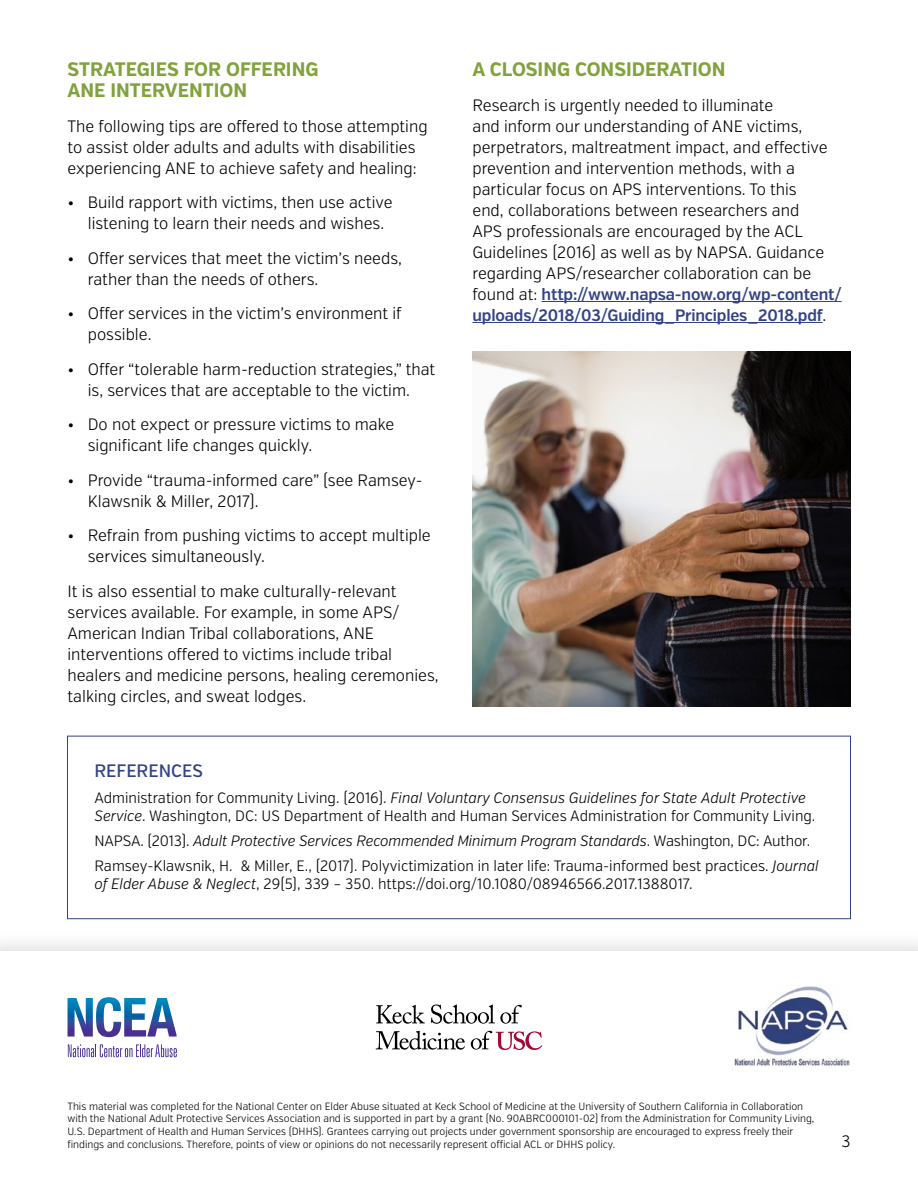
<style>
.page{position:relative;width:918px;height:1188px;background:#fff}
.page>*{position:absolute;margin:0;border:0;box-sizing:border-box;transform-origin:0 0}
.t1{font:700 19.5px/21px "Verb Cond";color:#81a23d}
.t2{font:500 18px "Verb Cond";color:#324384}
.t3{font:300 16.5px/21px "Verb Cond";color:#000}
.t4{font:300 15px/18px "Verb Cond";color:#000}
.t5{font:300 10.5px/12.6px "Verb Cond";color:#000}
.s1{font-weight:600;color:#324384}
.s2{font-style:italic}
</style>
<div class="page">
<div style="left:0;top:929px;width:918px;height:259px;background:#000;opacity:.2"></div>
<div style="left:0;top:952px;width:918px;height:236px;background:#fff"></div>
<div style="left:67px;top:736px;width:784px;height:183px;border:1px solid #324384"></div>
<hr style="left:542px;top:301px;width:300px;height:1px;background:#324384">
<hr style="left:472px;top:322px;width:351px;height:1px;background:#324384">
<img style="left:472px;top:351px;width:378px;height:355px">
<svg style="left:68px;top:1044px;width:109px;height:13px"></svg>
<svg style="left:68px;top:997px;width:109px;height:40px"></svg>
<svg style="left:376px;top:1005px;width:49px;height:19px"></svg>
<svg style="left:471px;top:1031px;width:71px;height:19px"></svg>
<svg style="left:431px;top:1005px;width:91px;height:19px"></svg>
<svg style="left:376px;top:1031px;width:89px;height:19px"></svg>
<img style="left:734px;top:986px;width:116px;height:80px">
<p class="t1" style="left:68px;top:59px;width:252px">STRATEGIES FOR OFFERING<br>ANE INTERVENTION</p>
<p class="t3" style="left:68px;top:116px;width:362px">The following tips are offered to those attempting to assist older adults and adults with disabilities experiencing ANE to achieve safety and healing:</p>
<p class="t3" style="left:88px;top:192px;width:306px;text-indent:-20px">• Build rapport with victims, then use active listening to learn their needs and wishes.</p>
<p class="t3" style="left:88px;top:248px;width:316px;text-indent:-20px">• Offer services that meet the victim’s needs, rather than the needs of others.</p>
<p class="t3" style="left:88px;top:303px;width:315px;text-indent:-20px">• Offer services in the victim’s environment if possible.</p>
<p class="t3" style="left:68px;top:359px;width:369px;text-align:center">• Offer “tolerable harm-reduction strategies,” that is, services that are acceptable to the victim.</p>
<p class="t3" style="left:88px;top:414px;width:308px;text-indent:-20px">• Do not expect or pressure victims to make significant life changes quickly.</p>
<p class="t3" style="left:88px;top:470px;width:336px;text-indent:-20px">• Provide “trauma-informed care” (see Ramsey-<br>Klawsnik &amp; Miller, 2017).</p>
<p class="t3" style="left:88px;top:525px;width:345px;text-indent:-20px">• Refrain from pushing victims to accept multiple services simultaneously.</p>
<p class="t3" style="left:68px;top:581px;width:373px">It is also essential to make culturally-relevant services available. For example, in some APS/ American Indian Tribal collaborations, ANE interventions offered to victims include tribal healers and medicine persons, healing ceremonies, talking circles, and sweat lodges.</p>
<p class="t1" style="left:472px;top:59px;width:254px">A CLOSING CONSIDERATION</p>
<p class="t3" style="left:472px;top:95px;width:371px">Research is urgently needed to illuminate<br>and inform our understanding of ANE victims, perpetrators, maltreatment impact, and effective prevention and intervention methods, with a particular focus on APS interventions. To this<br>end, collaborations between researchers and<br>APS professionals are encouraged by the ACL Guidelines (2016) as well as by NAPSA. Guidance regarding APS/researcher collaboration can be found at: <span class="s1">http://www.napsa-now.org/wp-content/ uploads/2018/03/Guiding_Principles_2018.pdf</span>.</p>
<p class="t2" style="left:94px;top:760px;width:110px">REFERENCES</p>
<p class="t4" style="left:94px;top:790px;width:722px">Administration for Community Living. (2016). <span class="s2">Final Voluntary Consensus Guidelines for State Adult Protective<br>Service</span>. Washington, DC: US Department of Health and Human Services Administration for Community Living.</p>
<p class="t4" style="left:94px;top:829px;width:726px;line-height:24.8px">NAPSA. (2013). <span class="s2">Adult Protective Services Recommended Minimum Program Standards</span>. Washington, DC: Author.<br>Ramsey-Klawsnik, H. &amp; Miller, E., (2017). Polyvictimization in later life: Trauma-informed best practices. <span class="s2">Journal</span></p>
<p class="t4" style="left:94px;top:875px;width:600px"><span class="s2">of Elder Abuse &amp; Neglect</span>, 29(5), 339 – 350. https://doi.org/10.1080/08946566.2017.1388017.</p>
<p class="t5" style="left:68px;top:1100px;width:748px">This material was completed for the National Center on Elder Abuse situated at Keck School of Medicine at the University of Southern California in Collaboration with the National Adult Protective Services Association and is supported in part by a grant (No. 90ABRC000101-02) from the Administration for Community Living, U.S. Department of Health and Human Services (DHHS). Grantees carrying out projects under government sponsorship are encouraged to express freely their findings and conclusions. Therefore, points of view or opinions do not necessarily represent official ACL or DHHS policy.</p>
<p class="t3" style="left:841px;top:1131px;width:11px">3</p>
</div>
